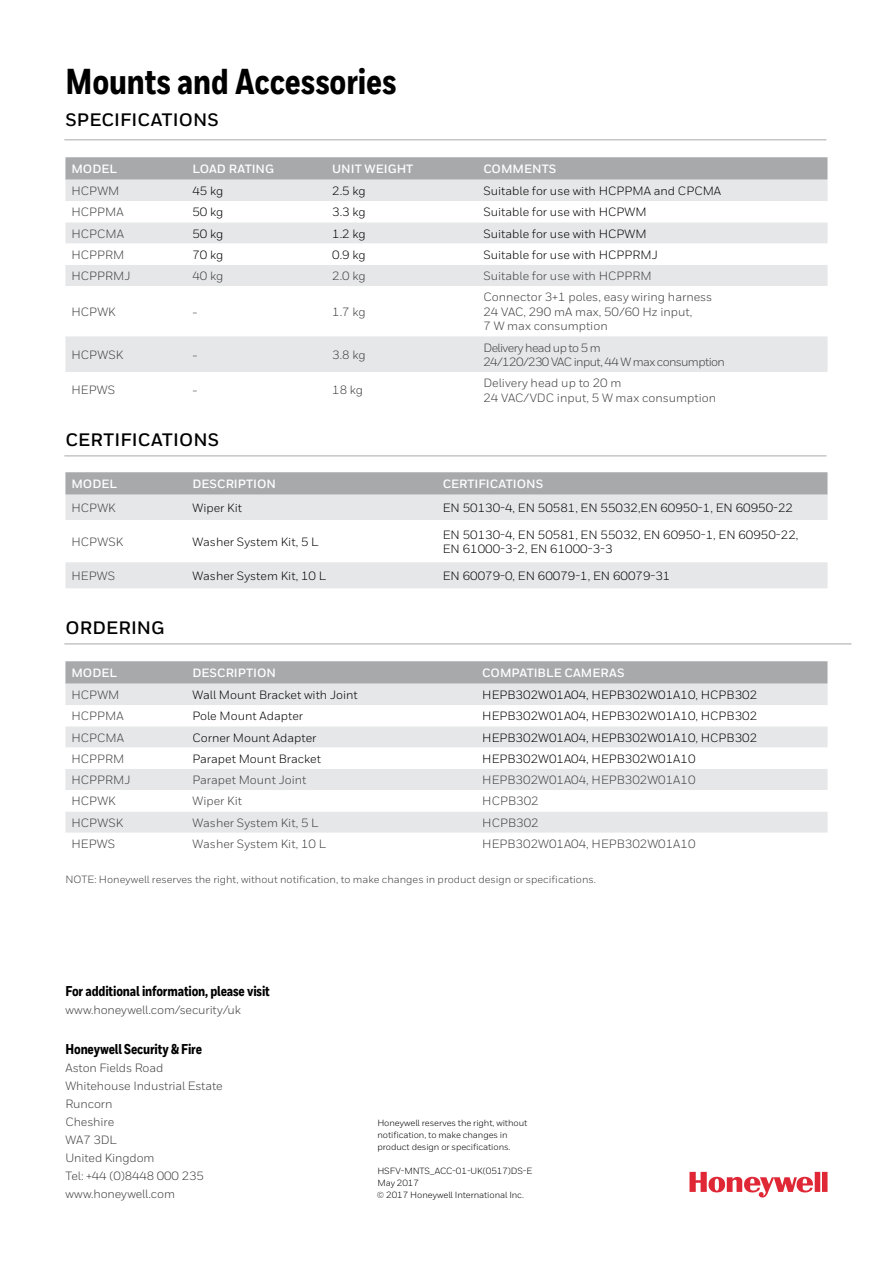
<style>
.page{position:relative;width:893px;height:1263px;background:#fff}
.page>*{position:absolute;margin:0;border:0;box-sizing:border-box;transform-origin:0 0}
.t1{font:800 36px "Honeywell Cond";letter-spacing:-.005em;color:#000}
.t2{font:700 18px "Honeywell Sans";letter-spacing:.005em;color:#000}
.t3{font:800 14.25px "Honeywell Cond";letter-spacing:-.01em;color:#000}
.t4{font:12px/18px "Honeywell Sans";color:#404042}
.t5{font:12px/14.4px "Honeywell Sans";color:#000}
.t6{font:700 12px "Honeywell Sans";color:#fff}
.t7{font:12px/14.4px "Honeywell Sans";letter-spacing:-.05em;color:#404042}
.t8{font:10.5px "Honeywell Sans";color:#404042}
.t9{font:9px/12px "Honeywell Sans";letter-spacing:-.01em;color:#000}
</style>
<div class="page">
<hr style="left:64px;top:455px;width:762px;height:1px;background:#a7a9ab">
<hr style="left:64px;top:139px;width:762px;height:1px;background:#a7a9ab">
<svg style="left:689px;top:1172px;width:138px;height:26px"></svg>
<svg style="left:65px;top:157px;width:762px;height:23px;background:#a9abad"></svg>
<div style="left:65px;top:180px;width:762px;height:21px;background:#e6e7e8"></div>
<svg style="left:65px;top:222px;width:762px;height:150px;fill:#e6e7e8"></svg>
<svg style="left:65px;top:661px;width:762px;height:23px;background:#a9abad"></svg>
<div style="left:65px;top:684px;width:762px;height:21px;background:#e6e7e8"></div>
<svg style="left:65px;top:726px;width:762px;height:107px;fill:#e6e7e8"></svg>
<svg style="left:65px;top:472px;width:762px;height:23px;background:#a9abad"></svg>
<div style="left:65px;top:495px;width:762px;height:93px;background:#e6e7e8"></div>
<svg style="left:65px;top:520px;width:762px;height:42px"></svg>
<hr style="left:64px;top:643px;width:787px;height:1px;background:#a7a9ab">
<h1 class="t1" style="left:65px;top:67px;width:333px">Mounts and Accessories</h1>
<h2 class="t2" style="left:65px;top:109px;width:155px">SPECIFICATIONS</h2>
<p class="t6" style="left:71px;top:162px;width:47px">MODEL</p>
<p class="t6" style="left:192px;top:162px;width:83px">LOAD RATING</p>
<p class="t6" style="left:332px;top:162px;width:83px">UNIT WEIGHT</p>
<p class="t6" style="left:483px;top:162px;width:75px">COMMENTS</p>
<p class="t4" style="left:71px;top:183px;width:50px">HCPWM</p>
<p class="t5" style="left:192px;top:185px;width:32px">45 kg</p>
<p class="t5" style="left:332px;top:185px;width:35px">2.5 kg</p>
<p class="t5" style="left:483px;top:185px;width:239px">Suitable for use with HCPPMA and CPCMA</p>
<p class="t4" style="left:71px;top:204px;width:54px">HCPPMA</p>
<p class="t5" style="left:192px;top:206px;width:32px">50 kg</p>
<p class="t5" style="left:332px;top:206px;width:35px">3.3 kg</p>
<p class="t5" style="left:483px;top:206px;width:165px">Suitable for use with HCPWM</p>
<p class="t4" style="left:71px;top:226px;width:54px">HCPCMA</p>
<p class="t5" style="left:192px;top:227px;width:32px">50 kg</p>
<p class="t5" style="left:332px;top:227px;width:35px">1.2 kg</p>
<p class="t5" style="left:483px;top:227px;width:165px">Suitable for use with HCPWM</p>
<p class="t4" style="left:71px;top:247px;width:55px">HCPPRM</p>
<p class="t5" style="left:192px;top:249px;width:32px">70 kg</p>
<p class="t5" style="left:332px;top:249px;width:35px">0.9 kg</p>
<p class="t5" style="left:483px;top:249px;width:176px">Suitable for use with HCPPRMJ</p>
<p class="t4" style="left:71px;top:268px;width:61px">HCPPRMJ</p>
<p class="t4" style="left:192px;top:268px;width:32px">40 kg</p>
<p class="t4" style="left:332px;top:268px;width:35px">2.0 kg</p>
<p class="t4" style="left:483px;top:268px;width:170px">Suitable for use with HCPPRM</p>
<p class="t4" style="left:71px;top:304px;width:46px">HCPWK</p>
<p class="t4" style="left:192px;top:304px;width:6px">-</p>
<p class="t4" style="left:332px;top:304px;width:35px">1.7 kg</p>
<p class="t4" style="left:483px;top:291px;width:230px;line-height:14.4px">Connector 3+1 poles, easy wiring harness<br>24 VAC, 290 mA max, 50/60 Hz input,<br>7 W max consumption</p>
<p class="t4" style="left:71px;top:347px;width:53px">HCPWSK</p>
<p class="t4" style="left:192px;top:347px;width:6px">-</p>
<p class="t4" style="left:332px;top:347px;width:35px">3.8 kg</p>
<p class="t7" style="left:483px;top:341px;width:243px">Delivery head up to 5 m<br>24/120/230 VAC input, 44 W max consumption</p>
<p class="t4" style="left:71px;top:382px;width:45px">HEPWS</p>
<p class="t4" style="left:192px;top:382px;width:6px">-</p>
<p class="t4" style="left:332px;top:382px;width:32px">18 kg</p>
<p class="t4" style="left:483px;top:377px;width:234px;line-height:14.4px">Delivery head up to 20 m<br>24 VAC/VDC input, 5 W max consumption</p>
<h2 class="t2" style="left:65px;top:429px;width:155px">CERTIFICATIONS</h2>
<p class="t6" style="left:71px;top:477px;width:47px">MODEL</p>
<p class="t6" style="left:192px;top:477px;width:85px">DESCRIPTION</p>
<p class="t6" style="left:443px;top:477px;width:102px">CERTIFICATIONS</p>
<p class="t4" style="left:71px;top:500px;width:46px">HCPWK</p>
<p class="t5" style="left:192px;top:502px;width:51px">Wiper Kit</p>
<p class="t5" style="left:443px;top:502px;width:352px">EN 50130-4, EN 50581, EN 55032,EN 60950-1, EN 60950-22</p>
<p class="t4" style="left:71px;top:534px;width:53px">HCPWSK</p>
<p class="t5" style="left:192px;top:535px;width:128px">Washer System Kit, 5 L</p>
<p class="t5" style="left:443px;top:528px;width:357px">EN 50130-4, EN 50581, EN 55032, EN 60950-1, EN 60950-22,<br>EN 61000-3-2, EN 61000-3-3</p>
<p class="t4" style="left:71px;top:568px;width:45px">HEPWS</p>
<p class="t5" style="left:192px;top:570px;width:135px">Washer System Kit, 10 L</p>
<p class="t5" style="left:443px;top:570px;width:229px">EN 60079-0, EN 60079-1, EN 60079-31</p>
<h2 class="t2" style="left:65px;top:617px;width:101px">ORDERING</h2>
<p class="t6" style="left:71px;top:666px;width:47px">MODEL</p>
<p class="t6" style="left:192px;top:666px;width:85px">DESCRIPTION</p>
<p class="t6" style="left:482px;top:666px;width:144px">COMPATIBLE CAMERAS</p>
<p class="t4" style="left:71px;top:687px;width:50px">HCPWM</p>
<p class="t5" style="left:192px;top:689px;width:167px">Wall Mount Bracket with Joint</p>
<p class="t5" style="left:482px;top:689px;width:276px">HEPB302W01A04, HEPB302W01A10, HCPB302</p>
<p class="t4" style="left:71px;top:708px;width:54px">HCPPMA</p>
<p class="t5" style="left:192px;top:710px;width:112px">Pole Mount Adapter</p>
<p class="t5" style="left:482px;top:710px;width:276px">HEPB302W01A04, HEPB302W01A10, HCPB302</p>
<p class="t4" style="left:71px;top:729px;width:54px">HCPCMA</p>
<p class="t5" style="left:192px;top:731px;width:126px">Corner Mount Adapter</p>
<p class="t5" style="left:482px;top:731px;width:276px">HEPB302W01A04, HEPB302W01A10, HCPB302</p>
<p class="t4" style="left:71px;top:751px;width:55px">HCPPRM</p>
<p class="t5" style="left:192px;top:753px;width:130px">Parapet Mount Bracket</p>
<p class="t5" style="left:482px;top:753px;width:215px">HEPB302W01A04, HEPB302W01A10</p>
<p class="t4" style="left:71px;top:772px;width:61px">HCPPRMJ</p>
<p class="t4" style="left:192px;top:772px;width:115px">Parapet Mount Joint</p>
<p class="t4" style="left:482px;top:772px;width:215px">HEPB302W01A04, HEPB302W01A10</p>
<p class="t4" style="left:71px;top:793px;width:46px">HCPWK</p>
<p class="t4" style="left:192px;top:793px;width:51px">Wiper Kit</p>
<p class="t4" style="left:482px;top:793px;width:58px">HCPB302</p>
<p class="t4" style="left:71px;top:815px;width:53px">HCPWSK</p>
<p class="t4" style="left:192px;top:815px;width:128px">Washer System Kit, 5 L</p>
<p class="t4" style="left:482px;top:815px;width:58px">HCPB302</p>
<p class="t4" style="left:71px;top:836px;width:45px">HEPWS</p>
<p class="t4" style="left:192px;top:836px;width:135px">Washer System Kit, 10 L</p>
<p class="t4" style="left:482px;top:836px;width:215px">HEPB302W01A04, HEPB302W01A10</p>
<p class="t8" style="left:65px;top:876px;width:532px">NOTE: Honeywell reserves the right, without notification, to make changes in product design or specifications.</p>
<p class="t3" style="left:65px;top:985px;width:206px">For additional information, please visit</p>
<p class="t4" style="left:65px;top:1002px;width:177px">www.honeywell.com/security/uk</p>
<p class="t3" style="left:65px;top:1043px;width:138px">Honeywell Security &amp; Fire</p>
<p class="t4" style="left:65px;top:1059px;width:159px">Aston Fields Road<br>Whitehouse Industrial Estate<br>Runcorn<br>Cheshire<br>WA7 3DL<br>United Kingdom<br>Tel: +44 (0)8448 000 235 www.honeywell.com</p>
<p class="t9" style="left:377px;top:1117px;width:151px">Honeywell reserves the right, without notification, to make changes in product design or specifications.</p>
<p class="t9" style="left:377px;top:1165px;width:157px">HSFV-MNTS_ACC-01-UK(0517)DS-E<br>May 2017<br>© 2017 Honeywell International Inc.</p>
</div>
